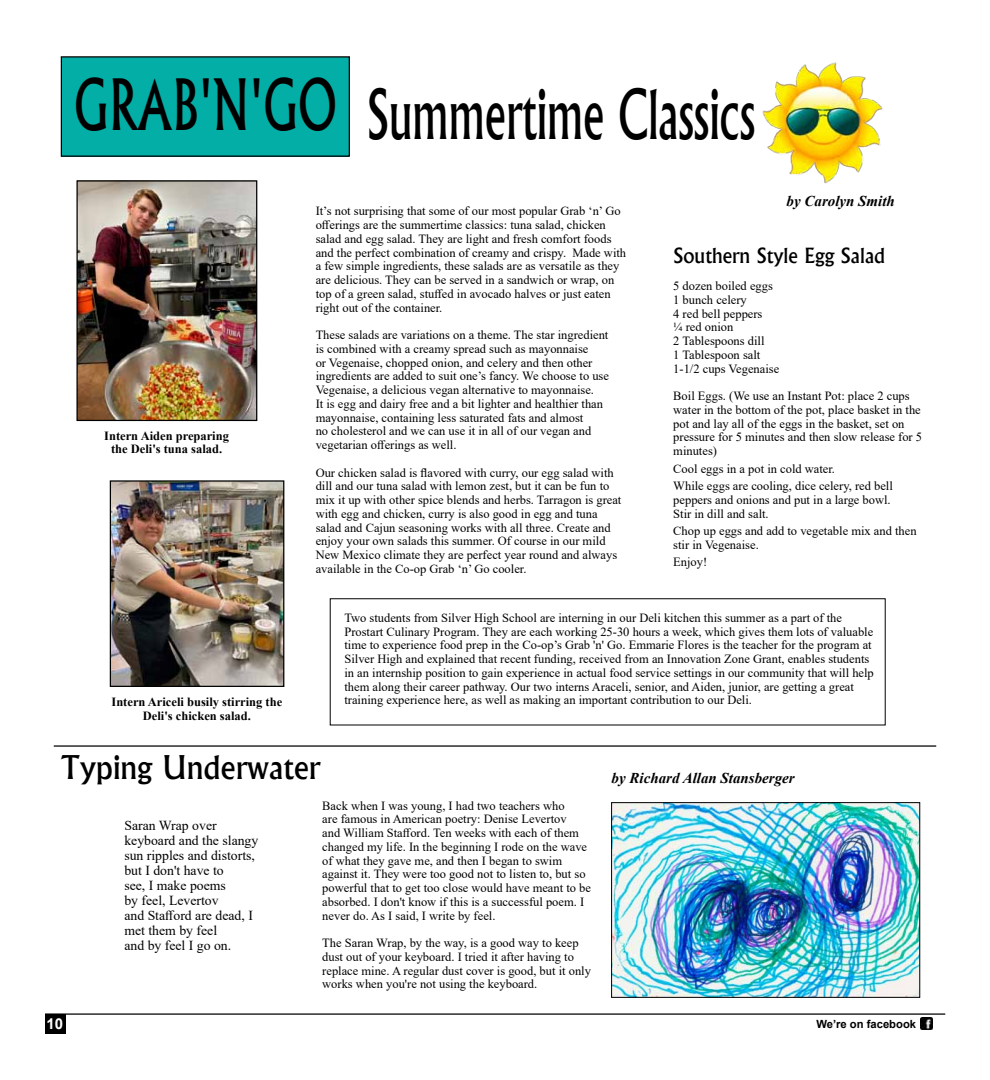
<style>
.page{position:relative;width:990px;height:1080px;background:#fff}
.page>*{position:absolute;margin:0;border:0;box-sizing:border-box;transform-origin:0 0}
.t1{font:500 65.62px "Albertus";color:#000;scale:.67 1}
.t2{font:500 31.25px "Albertus";color:#000}
.t3{font:500 20px "Albertus";color:#000}
.t4{font:italic 700 15px "Times New Roman";color:#000}
.t5{font:700 15px "Arial";color:#fff}
.t6{font:13.75px/15px "Times New Roman";color:#000}
.t7{font:12.5px/13.8px "Times New Roman";color:#000}
.t8{font:700 12.5px/13.8px "Times New Roman";color:#000;text-align:center}
.t9{font:700 11.25px "Arial";color:#000}
.s1{font-size:67.5px}
</style>
<div class="page">
<img style="left:762px;top:62px;width:121px;height:122px">
<svg style="left:921px;top:1018px;width:12px;height:12px"></svg>
<div style="left:45px;top:1014px;width:21px;height:20px;background:#000"></div>
<hr style="left:45px;top:1013px;width:900px;height:2px;background:#000">
<div style="left:61px;top:57px;width:288px;height:99px;background:#03aea6"></div>
<div style="left:61px;top:56px;width:289px;height:101px;border:1px solid #000"></div>
<img style="left:78px;top:182px;width:177px;height:237px">
<div style="left:76px;top:180px;width:181px;height:241px;border:1px solid #000"></div>
<img style="left:112px;top:482px;width:170px;height:203px">
<div style="left:110px;top:480px;width:174px;height:207px;border:1px solid #000"></div>
<hr style="left:54px;top:745px;width:882px;height:2px;background:#000">
<img style="left:613px;top:804px;width:305px;height:192px">
<div style="left:611px;top:802px;width:309px;height:196px;border:1px solid #000"></div>
<h1 class="t1" style="left:74px;top:74px;width:1018px"><span class="s1">GRAB'N'GO</span> Summertime Classics</h1>
<p class="t8" style="left:104px;top:428px;width:126px">Intern Aiden preparing the Deli's tuna salad.</p>
<p class="t7" style="left:316px;top:204px;width:312px">It’s not surprising that some of our most popular Grab ‘n’ Go offerings are the summertime classics: tuna salad, chicken salad and egg salad. They are light and fresh comfort foods and the perfect combination of creamy and crispy. Made with a few simple ingredients, these salads are as versatile as they are delicious. They can be served in a sandwich or wrap, on top of a green salad, stuffed in avocado halves or just eaten right out of the container.</p>
<p class="t7" style="left:316px;top:328px;width:295px">These salads are variations on a theme. The star ingredient is combined with a creamy spread such as mayonnaise<br>or Vegenaise, chopped onion, and celery and then other ingredients are added to suit one’s fancy. We choose to use Vegenaise, a delicious vegan alternative to mayonnaise.<br>It is egg and dairy free and a bit lighter and healthier than mayonnaise, containing less saturated fats and almost<br>no cholesterol and we can use it in all of our vegan and vegetarian offerings as well.</p>
<p class="t7" style="left:316px;top:465px;width:307px">Our chicken salad is flavored with curry, our egg salad with dill and our tuna salad with lemon zest, but it can be fun to mix it up with other spice blends and herbs. Tarragon is great with egg and chicken, curry is also good in egg and tuna salad and Cajun seasoning works with all three. Create and enjoy your own salads this summer. Of course in our mild New Mexico climate they are perfect year round and always available in the Co-op Grab ‘n’ Go cooler.</p>
<p class="t4" style="left:787px;top:190px;width:110px">by Carolyn Smith</p>
<h3 class="t3" style="left:673px;top:243px;width:214px">Southern Style Egg Salad</h3>
<p class="t7" style="left:673px;top:279px;width:107px">5 dozen boiled eggs<br>1 bunch celery<br>4 red bell peppers<br>¼ red onion<br>2 Tablespoons dill<br>1 Tablespoon salt<br>1-1/2 cups Vegenaise</p>
<p class="t7" style="left:673px;top:389px;width:250px">Boil Eggs. (We use an Instant Pot: place 2 cups water in the bottom of the pot, place basket in the pot and lay all of the eggs in the basket, set on pressure for 5 minutes and then slow release for 5 minutes)</p>
<p class="t7" style="left:673px;top:459px;width:221px;line-height:17.5px">Cool eggs in a pot in cold water.<br>While eggs are cooling, dice celery, red bell</p>
<p class="t7" style="left:673px;top:492px;width:219px">peppers and onions and put in a large bowl.<br>Stir in dill and salt.</p>
<p class="t7" style="left:673px;top:524px;width:245px">Chop up eggs and add to vegetable mix and then stir in Vegenaise.</p>
<p class="t7" style="left:673px;top:555px;width:36px">Enjoy!</p>
<p class="t8" style="left:111px;top:695px;width:172px">Intern Ariceli busily stirring the<br>Deli's chicken salad.</p>
<h2 class="t2" style="left:61px;top:748px;width:261px">Typing Underwater</h2>
<p class="t7" style="left:344px;top:610px;width:531px">Two students from Silver High School are interning in our Deli kitchen this summer as a part of the Prostart Culinary Program. They are each working 25-30 hours a week, which gives them lots of valuable time to experience food prep in the Co-op’s Grab 'n' Go. Emmarie Flores is the teacher for the program at Silver High and explained that recent funding, received from an Innovation Zone Grant, enables students in an internship position to gain experience in actual food service settings in our community that will help them along their career pathway. Our two interns Araceli, senior, and Aiden, junior, are getting a great training experience here, as well as making an important contribution to our Deli.</p>
<p class="t4" style="left:612px;top:768px;width:185px">by Richard Allan Stansberger</p>
<p class="t6" style="left:124px;top:817px;width:136px">Saran Wrap over keyboard and the slangy sun ripples and distorts, but I don't have to<br>see, I make poems<br>by feel, Levertov<br>and Stafford are dead, I met them by feel<br>and by feel I go on.</p>
<p class="t7" style="left:322px;top:798px;width:270px">Back when I was young, I had two teachers who<br>are famous in American poetry: Denise Levertov<br>and William Stafford. Ten weeks with each of them changed my life. In the beginning I rode on the wave of what they gave me, and then I began to swim against it. They were too good not to listen to, but so powerful that to get too close would have meant to be absorbed. I don't know if this is a successful poem. I never do. As I said, I write by feel.</p>
<p class="t7" style="left:322px;top:936px;width:270px">The Saran Wrap, by the way, is a good way to keep dust out of your keyboard. I tried it after having to replace mine. A regular dust cover is good, but it only works when you're not using the keyboard.</p>
<p class="t5" style="left:47px;top:1013px;width:18px">10</p>
<p class="t9" style="left:816px;top:1016px;width:101px">We’re on facebook</p>
</div>
